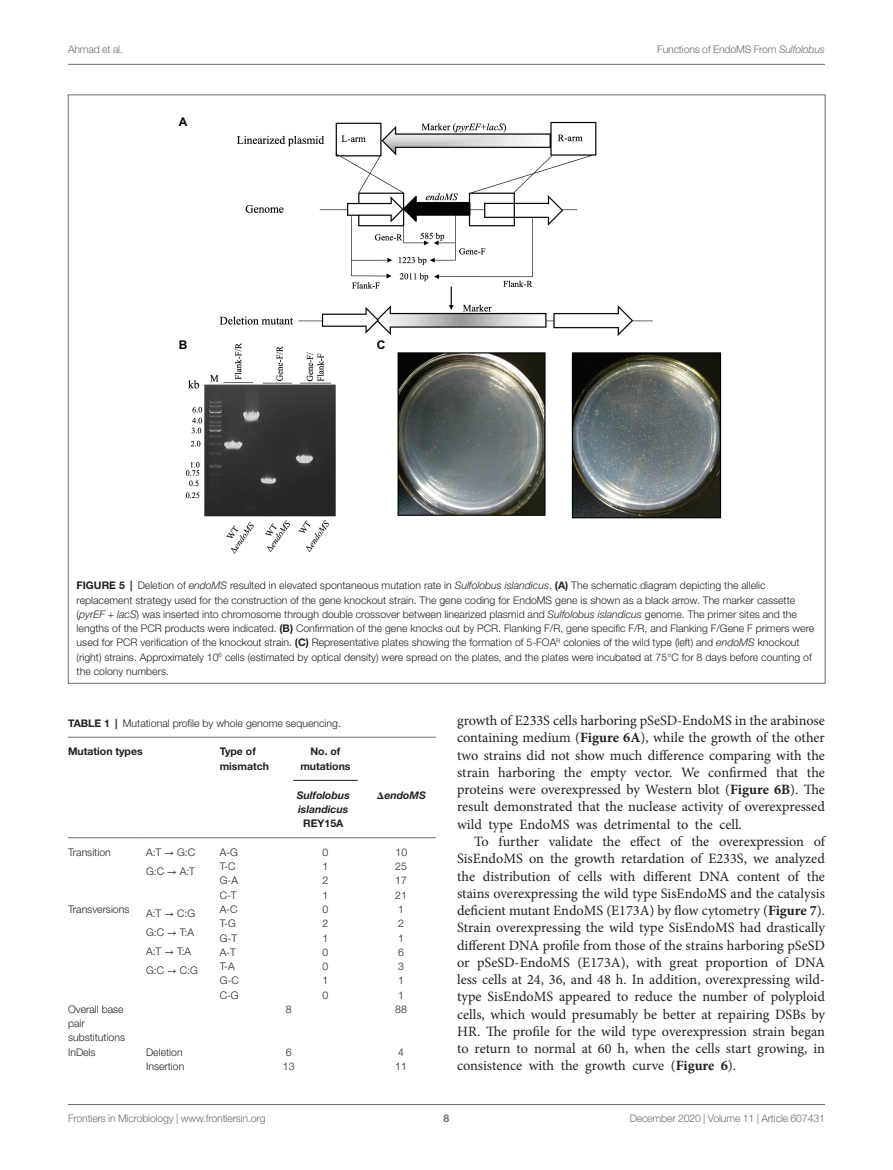
<style>
.page{position:relative;width:893px;height:1170px;background:#fff}
.page>*{position:absolute;margin:0;border:0;box-sizing:border-box;transform-origin:0 0}
.TEXT{font:14.25px/17.2px "Minion Pro";color:#231f20;text-align:justify}
.TEXT_FLUSH{font:14.25px/17.2px "Minion Pro";color:#231f20;text-align:justify}
.t1{font:700 12px "Arial";color:#040503}
.FIG_LEG{font:300 10.5px/14.2px "Helvetica Neue LT Std";color:#231f20}
.TB_TX{font:300 10.5px/14.2px "Helvetica Neue LT Std";color:#231f20}
.t2{font:300 10.5px "Helvetica Neue LT Std";letter-spacing:-.015em;color:#6c6d70}
.TT_NO_RULE{font:300 10.5px "Helvetica Neue LT Std";color:#231f20}
.TB_CH{font:italic 700 10.5px/14.2px "Helvetica Neue LT Std";color:#231f20;text-align:center}
.TB_CH-2{font:700 10.5px/14.2px "Helvetica Neue LT Std";color:#231f20}
.TB_STH{font:700 10.5px "Helvetica Neue LT Std";color:#231f20}
.t3{font:700 10.5px "Helvetica Neue LT Std";color:#6c6d70}
.s1{font-style:italic}
.s2{font-weight:700}
.s3{font-family:"STIX General";font-weight:400}
.s4{font-style:normal}
.s5{font-family:"STIX General";font-style:normal}
</style>
<div class="page">
<hr style="left:68px;top:64px;width:757px;height:1px;background:#6c6d70">
<hr style="left:68px;top:1104px;width:757px;height:1px;background:#6c6d70">
<hr style="left:215px;top:737px;width:74px;height:1px;background:#6c6d70">
<hr style="left:215px;top:837px;width:74px;height:1px;background:#6c6d70">
<hr style="left:289px;top:737px;width:73px;height:1px;background:#6c6d70">
<hr style="left:362px;top:737px;width:74px;height:1px;background:#6c6d70">
<hr style="left:68px;top:737px;width:74px;height:1px;background:#6c6d70">
<hr style="left:142px;top:737px;width:73px;height:1px;background:#6c6d70">
<hr style="left:68px;top:837px;width:74px;height:1px;background:#6c6d70">
<hr style="left:142px;top:837px;width:73px;height:1px;background:#6c6d70">
<hr style="left:362px;top:837px;width:74px;height:1px;background:#6c6d70">
<hr style="left:289px;top:837px;width:73px;height:1px;background:#6c6d70">
<hr style="left:293px;top:780px;width:65px;height:1px;background:#231f20">
<img style="left:185px;top:121px;width:537px;height:433px">
<p class="t2" style="left:68px;top:42px;width:56px">Ahmad et al.</p>
<p class="t2" style="left:657px;top:42px;width:169px">Functions of EndoMS From <span class="s1">Sulfolobus</span></p>
<p class="t1" style="left:179px;top:113px;width:10px">A</p>
<p class="t1" style="left:179px;top:337px;width:10px">B</p>
<p class="t1" style="left:377px;top:337px;width:10px">C</p>
<p class="FIG_LEG" style="left:77px;top:578px;width:739px"><span class="s2">FIGURE 5 |</span> Deletion of <span class="s1">endoMS</span> resulted in elevated spontaneous mutation rate in <span class="s1">Sulfolobus islandicus</span>. <span class="s2">(A)</span> The schematic diagram depicting the allelic replacement strategy used for the construction of the gene knockout strain. The gene coding for EndoMS gene is shown as a black arrow. The marker cassette (<span class="s1">pyrEF</span> + <span class="s1">lacS</span>) was inserted into chromosome through double crossover between linearized plasmid and <span class="s1">Sulfolobus islandicus</span> genome. The primer sites and the lengths of the PCR products were indicated. <span class="s2">(B)</span> Confirmation of the gene knocks out by PCR. Flanking F/R, gene specific F/R, and Flanking F/Gene F primers were used for PCR verification of the knockout strain. <span class="s2">(C)</span> Representative plates showing the formation of 5-FOA<sup>R</sup> colonies of the wild type (left) and <span class="s1">endoMS</span> knockout (right) strains. Approximately 10<sup>6</sup> cells (estimated by optical density) were spread on the plates, and the plates were incubated at 75<span class="s3">°</span>C for 8 days before counting of the colony numbers.</p>
<p class="TT_NO_RULE" style="left:68px;top:716px;width:274px"><span class="s2">TABLE 1 |</span> Mutational profile by whole genome sequencing.</p>
<p class="TB_STH" style="left:68px;top:745px;width:76px">Mutation types</p>
<p class="TB_CH-2" style="left:220px;top:744px;width:51px">Type of mismatch</p>
<p class="TB_CH-2" style="left:300px;top:744px;width:52px;text-align:center">No. of mutations</p>
<p class="TB_CH" style="left:297px;top:787px;width:55px">Sulfolobus islandicus<br><span class="s4">REY15A</span></p>
<p class="TB_CH" style="left:377px;top:787px;width:50px"><span class="s5">Δ</span>endoMS</p>
<p class="TB_TX" style="left:68px;top:844px;width:44px">Transition</p>
<p class="TB_TX" style="left:146px;top:845px;width:51px">A:T <span class="s3">→</span> G:C</p>
<p class="TB_TX" style="left:146px;top:863px;width:51px">G:C <span class="s3">→</span> A:T</p>
<p class="TB_TX" style="left:220px;top:844px;width:20px">A-G</p>
<p class="TB_TX" style="left:323px;top:844px;width:7px">0</p>
<p class="TB_TX" style="left:395px;top:844px;width:13px">10</p>
<p class="TB_TX" style="left:220px;top:859px;width:17px">T-C</p>
<p class="TB_TX" style="left:323px;top:859px;width:7px">1</p>
<p class="TB_TX" style="left:395px;top:859px;width:13px">25</p>
<p class="TB_TX" style="left:220px;top:873px;width:20px">G-A</p>
<p class="TB_TX" style="left:323px;top:873px;width:7px">2</p>
<p class="TB_TX" style="left:395px;top:873px;width:13px">17</p>
<p class="TB_TX" style="left:220px;top:887px;width:19px">C-T</p>
<p class="TB_TX" style="left:323px;top:887px;width:7px">1</p>
<p class="TB_TX" style="left:395px;top:887px;width:13px">21</p>
<p class="TB_TX" style="left:68px;top:901px;width:63px">Transversions</p>
<p class="TB_TX" style="left:146px;top:906px;width:51px">A:T <span class="s3">→</span> C:G</p>
<p class="TB_TX" style="left:146px;top:924px;width:49px">G:C <span class="s3">→</span> T:A</p>
<p class="TB_TX" style="left:146px;top:943px;width:47px">A:T <span class="s3">→</span> T:A</p>
<p class="TB_TX" style="left:146px;top:962px;width:53px">G:C <span class="s3">→</span> C:G</p>
<p class="TB_TX" style="left:220px;top:901px;width:19px">A-C</p>
<p class="TB_TX" style="left:323px;top:901px;width:7px">0</p>
<p class="TB_TX" style="left:398px;top:901px;width:7px">1</p>
<p class="TB_TX" style="left:220px;top:916px;width:18px">T-G</p>
<p class="TB_TX" style="left:323px;top:916px;width:7px">2</p>
<p class="TB_TX" style="left:398px;top:916px;width:7px">2</p>
<p class="TB_TX" style="left:220px;top:930px;width:19px">G-T</p>
<p class="TB_TX" style="left:323px;top:930px;width:7px">1</p>
<p class="TB_TX" style="left:398px;top:930px;width:7px">1</p>
<p class="TB_TX" style="left:220px;top:944px;width:18px">A-T</p>
<p class="TB_TX" style="left:323px;top:944px;width:7px">0</p>
<p class="TB_TX" style="left:398px;top:944px;width:7px">6</p>
<p class="TB_TX" style="left:220px;top:958px;width:16px">T-A</p>
<p class="TB_TX" style="left:323px;top:958px;width:7px">0</p>
<p class="TB_TX" style="left:398px;top:958px;width:7px">3</p>
<p class="TB_TX" style="left:220px;top:973px;width:21px">G-C</p>
<p class="TB_TX" style="left:323px;top:973px;width:7px">1</p>
<p class="TB_TX" style="left:398px;top:973px;width:7px">1</p>
<p class="TB_TX" style="left:220px;top:987px;width:21px">C-G</p>
<p class="TB_TX" style="left:323px;top:987px;width:7px">0</p>
<p class="TB_TX" style="left:398px;top:987px;width:7px">1</p>
<p class="TB_TX" style="left:68px;top:1001px;width:59px">Overall base pair substitutions</p>
<p class="TB_TX" style="left:286px;top:1001px;width:7px">8</p>
<p class="TB_TX" style="left:395px;top:1001px;width:13px">88</p>
<p class="TB_TX" style="left:68px;top:1044px;width:29px">InDels</p>
<p class="TB_TX" style="left:146px;top:1044px;width:38px">Deletion</p>
<p class="TB_TX" style="left:286px;top:1044px;width:7px">6</p>
<p class="TB_TX" style="left:398px;top:1044px;width:7px">4</p>
<p class="TB_TX" style="left:146px;top:1058px;width:40px">Insertion</p>
<p class="TB_TX" style="left:283px;top:1058px;width:13px">13</p>
<p class="TB_TX" style="left:395px;top:1058px;width:13px">11</p>
<p class="TEXT_FLUSH" style="left:457px;top:712px;width:369px">growth of E233S cells harboring pSeSD-EndoMS in the arabinose containing medium (<span class="s2">Figure 6A</span>), while the growth of the other two strains did not show much difference comparing with the strain harboring the empty vector. We confirmed that the proteins were overexpressed by Western blot (<span class="s2">Figure 6B</span>). The result demonstrated that the nuclease activity of overexpressed wild type EndoMS was detrimental to the cell.</p>
<p class="TEXT" style="left:457px;top:832px;width:369px;text-indent:17px">To further validate the effect of the overexpression of SisEndoMS on the growth retardation of E233S, we analyzed the distribution of cells with different DNA content of the stains overexpressing the wild type SisEndoMS and the catalysis deficient mutant EndoMS (E173A) by flow cytometry (<span class="s2">Figure 7</span>).<br>Strain overexpressing the wild type SisEndoMS had drastically different DNA profile from those of the strains harboring pSeSD or pSeSD-EndoMS (E173A), with great proportion of DNA less cells at 24, 36, and 48 h. In addition, overexpressing wild&shy;type SisEndoMS appeared to reduce the number of polyploid cells, which would presumably be better at repairing DSBs by HR. The profile for the wild type overexpression strain began to return to normal at 60 h, when the cells start growing, in consistence with the growth curve (<span class="s2">Figure 6</span>).</p>
<p class="t2" style="left:68px;top:1111px;width:199px">Frontiers in Microbiology | www.frontiersin.org</p>
<p class="t3" style="left:444px;top:1111px;width:7px">8</p>
<p class="t2" style="left:630px;top:1111px;width:197px">December 2020 | Volume 11 | Article 607431</p>
</div>
